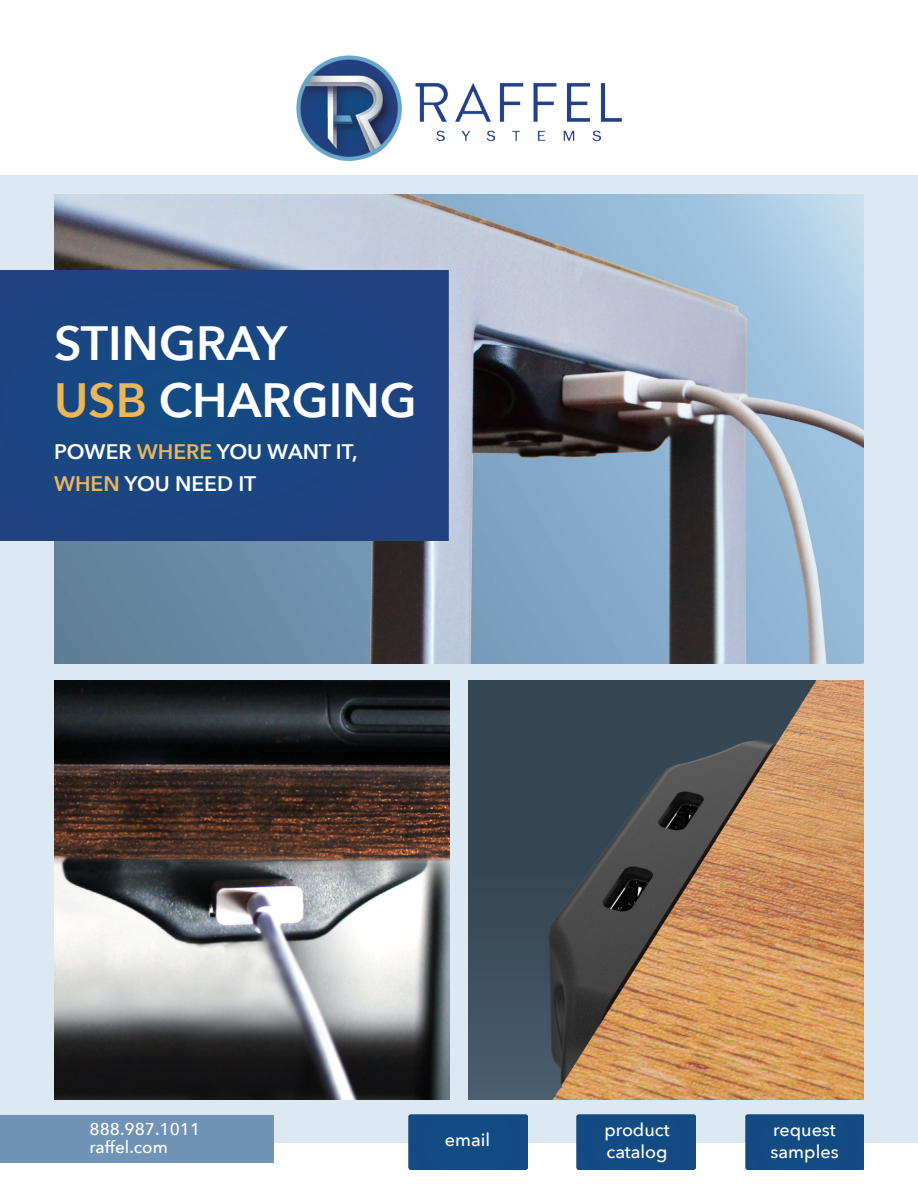
<style>
.page{position:relative;width:918px;height:1188px;background:#fff}
.page>*{position:absolute;margin:0;border:0;box-sizing:border-box;transform-origin:0 0}
.t1{font:600 48px/57.6px "Avenir Next";color:#fff}
.t2{font:600 21px/31.5px "Avenir Next";color:#fff}
.t3{font:500 18px/21.6px "Avenir Next";color:#fff}
.t4{font:500 17.1px/18px "Avenir Next";color:#fff}
.s1{color:#ecb75b}
</style>
<div class="page">
<div style="left:0;top:175px;width:918px;height:968px;background:#dce9f2"></div>
<img style="left:468px;top:680px;width:396px;height:419px">
<img style="left:54px;top:680px;width:396px;height:419px">
<img style="left:54px;top:194px;width:810px;height:469px">
<div style="left:0;top:270px;width:448px;height:271px;background:#1c4580"></div>
<img style="left:296px;top:55px;width:326px;height:106px">
<div style="left:745px;top:1114px;width:119px;height:55px;background:#144b83"></div>
<div style="left:577px;top:1114px;width:119px;height:55px;background:#144b83"></div>
<div style="left:408px;top:1114px;width:119px;height:55px;background:#144b83"></div>
<div style="left:0;top:1115px;width:273px;height:48px;background:#7193b5"></div>
<h1 class="t1" style="left:54px;top:313px;width:365px">STINGRAY<br><span class="s1">USB</span> CHARGING</h1>
<p class="t2" style="left:54px;top:436px;width:305px">POWER <span class="s1">WHERE</span> YOU WANT IT,<br><span class="s1">WHEN</span> YOU NEED IT</p>
<p class="t4" style="left:90px;top:1119px;width:112px">888.987.1011 raffel.com</p>
<p class="t3" style="left:445px;top:1128px;width:47px">email</p>
<p class="t3" style="left:604px;top:1118px;width:67px">product catalog</p>
<p class="t3" style="left:771px;top:1118px;width:70px">request samples</p>
</div>
